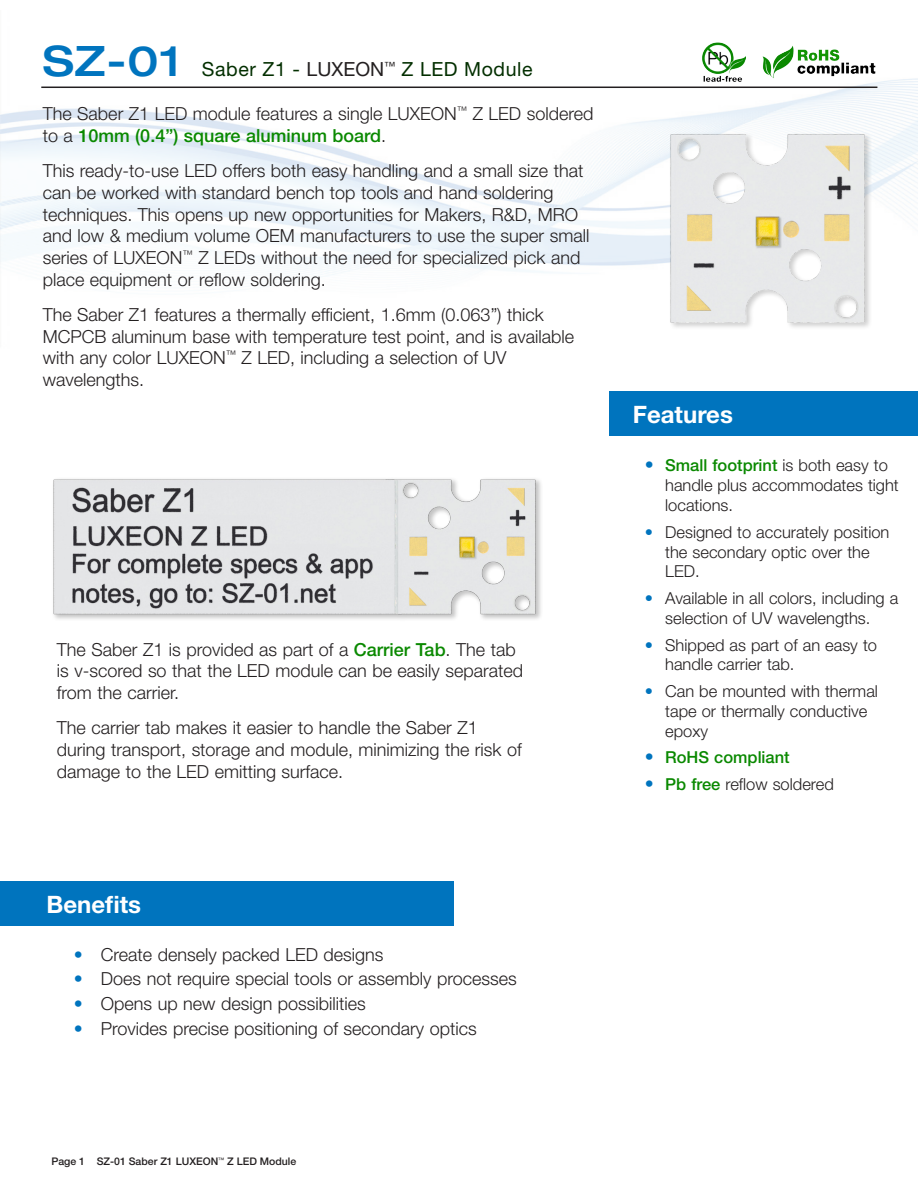
<style>
.page{position:relative;width:918px;height:1188px;background:#fff}
.page>*{position:absolute;margin:0;border:0;box-sizing:border-box;transform-origin:0 0}
.Headings{font:700 24px "Helvetica Neue";color:#fff}
.t1{font:19.5px "Helvetica Neue";letter-spacing:.03em;color:#032f00}
.t2{font:300 18px/21.8px "Helvetica Neue";color:#231f20}
.t3{font:300 16.5px/20px "Helvetica Neue";color:#231f20}
.t4{font:500 16.5px "Helvetica Neue";color:#0a8900}
.t5{font:500 10.5px "Helvetica Neue";color:#231f20}
.s1{font-weight:500;font-stretch:expanded;font-size:42px;color:#0074be}
.s2{color:#231f20}
.s3{font-weight:500;color:#0a8900}
.s4{font-size:18px;color:#0074be}
.s5{color:#0074be}
.s6{font-weight:300;font-size:18px;color:#0074be}
</style>
<div class="page">
<hr style="left:41px;top:87px;width:836px;height:1px;background:#231f20">
<img style="left:762px;top:45px;width:114px;height:34px">
<img style="left:702px;top:42px;width:44px;height:40px">
<div style="left:0;top:882px;width:454px;height:44px;background:#0074be"></div>
<img style="left:660px;top:124px;width:216px;height:205px">
<div style="left:610px;top:392px;width:308px;height:44px;background:#0074be"></div>
<img style="left:53px;top:479px;width:488px;height:140px">
<p class="t1" style="left:43px;top:58px;width:491px"><span class="s1">SZ-01</span> Saber Z1 - <span class="s2">LUXEON</span><sup>™</sup> Z LED Module</p>
<p class="t2" style="left:43px;top:103px;width:552px">The Saber Z1 LED module features a single LUXEON<sup>™</sup> Z LED soldered to a <span class="s3">10mm (0.4”) square aluminum board</span>.</p>
<p class="t2" style="left:43px;top:160px;width:548px">This ready-to-use LED offers both easy handling and a small size that can be worked with standard bench top tools and hand soldering techniques. This opens up new opportunities for Makers, R&amp;D, MRO and low &amp; medium volume OEM manufacturers to use the super small series of LUXEON<sup>™</sup> Z LEDs without the need for specialized pick and place equipment or reflow soldering.</p>
<p class="t2" style="left:43px;top:303px;width:533px">The Saber Z1 features a thermally efficient, 1.6mm (0.063”) thick MCPCB aluminum base with temperature test point, and is available with any color LUXEON<sup>™</sup> Z LED, including a selection of UV wavelengths.</p>
<p class="t2" style="left:57px;top:638px;width:468px">The Saber Z1 is provided as part of a <span class="s3">Carrier Tab</span>. The tab is v-scored so that the LED module can be easily separated from the carrier.</p>
<p class="t2" style="left:57px;top:717px;width:466px">The carrier tab makes it easier to handle the Saber Z1 during transport, storage and module, minimizing the risk of damage to the LED emitting surface.</p>
<p class="Headings" style="left:633px;top:400px;width:102px">Features</p>
<p class="t3" style="left:665px;top:455px;width:235px;text-indent:-20px"><span class="s4">•</span> <span class="s3">Small footprint</span> is both easy to handle plus accommodates tight locations.</p>
<p class="t3" style="left:665px;top:521px;width:226px;text-indent:-20px"><span class="s5">•</span> Designed to accurately position the secondary optic over the<br>LED.</p>
<p class="t3" style="left:645px;top:588px;width:255px;text-align:center"><span class="s5">•</span> Available in all colors, including a selection of UV wavelengths.</p>
<p class="t3" style="left:665px;top:634px;width:213px;text-indent:-20px"><span class="s5">•</span> Shipped as part of an easy to handle carrier tab.</p>
<p class="t3" style="left:665px;top:681px;width:214px;text-indent:-20px"><span class="s5">•</span> Can be mounted with thermal tape or thermally conductive epoxy</p>
<p class="t4" style="left:645px;top:748px;width:146px"><span class="s6">•</span> RoHS compliant</p>
<p class="t3" style="left:645px;top:774px;width:190px"><span class="s4">•</span> <span class="s3">Pb free</span> reflow soldered</p>
<p class="Headings" style="left:46px;top:890px;width:96px">Benefits</p>
<p class="t2" style="left:74px;top:943px;width:311px"><span class="s5">•</span> Create densely packed LED designs</p>
<p class="t2" style="left:74px;top:968px;width:444px"><span class="s5">•</span> Does not require special tools or assembly processes</p>
<p class="t2" style="left:74px;top:993px;width:294px"><span class="s5">•</span> Opens up new design possibilities</p>
<p class="t2" style="left:74px;top:1018px;width:404px"><span class="s5">•</span> Provides precise positioning of secondary optics</p>
<p class="t5" style="left:51px;top:1155px;width:246px">Page 1 SZ-01 Saber Z1 LUXEON<sup>™</sup> Z LED Module</p>
</div>
